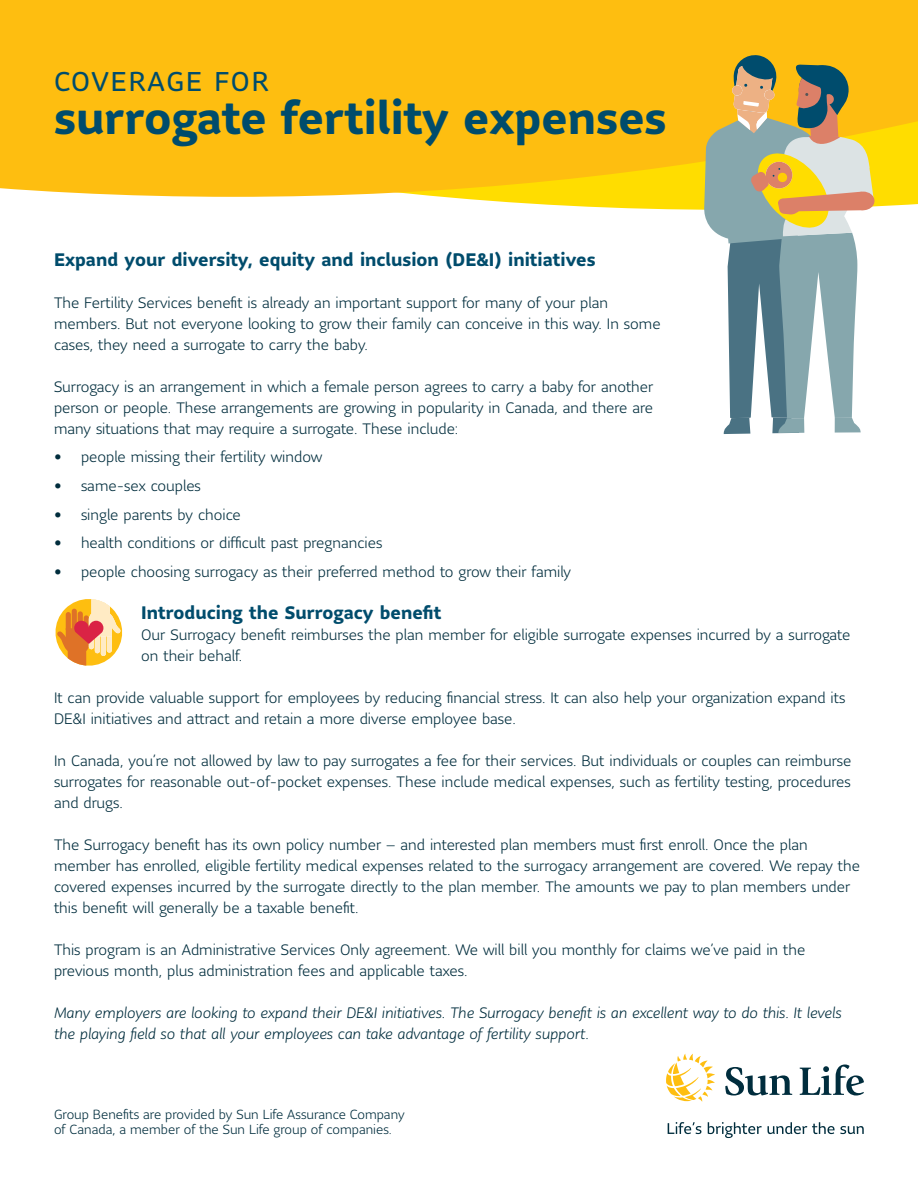
<style>
.page{position:relative;width:918px;height:1188px;background:#fff}
.page>*{position:absolute;margin:0;border:0;box-sizing:border-box;transform-origin:0 0}
.t1{font:700 45px "Sun Life Sans";color:#004c6c}
.t2{font:27px "Sun Life Sans";letter-spacing:.07em;color:#004c6c}
.t3{font:700 18px "Sun Life Sans";color:#004c6c}
.t4{font:300 15px/21px "Sun Life Sans";color:#002d3d}
.t5{font:italic 300 15px/21px "Sun Life Sans";color:#002d3d}
.t6{font:300 13.2px/15px "Sun Life Sans";color:#002d3d}
.s1{font-weight:700}
</style>
<div class="page">
<svg style="left:445px;top:197px;width:473px;height:13px;fill:#fd0"></svg>
<div style="left:0;top:0;width:918px;height:197px;background:#febe10"></div>
<svg style="left:704px;top:55px;width:170px;height:379px"></svg>
<svg style="left:55px;top:599px;width:68px;height:67px"></svg>
<svg style="left:725px;top:1067px;width:67px;height:29px"></svg>
<svg style="left:800px;top:1065px;width:64px;height:31px"></svg>
<svg style="left:666px;top:1054px;width:49px;height:48px"></svg>
<svg style="left:668px;top:1122px;width:33px;height:12px"></svg>
<svg style="left:708px;top:1122px;width:156px;height:16px"></svg>
<h2 class="t2" style="left:54px;top:63px;width:216px">COVERAGE FOR</h2>
<h1 class="t1" style="left:54px;top:87px;width:614px">surrogate fertility expenses</h1>
<p class="t3" style="left:54px;top:247px;width:543px">Expand your diversity, equity and inclusion (DE&amp;I) initiatives</p>
<p class="t4" style="left:54px;top:292px;width:608px">The Fertility Services benefit is already an important support for many of your plan members. But not everyone looking to grow their family can conceive in this way. In some cases, they need a surrogate to carry the baby.</p>
<p class="t4" style="left:54px;top:376px;width:601px;text-align:justify">Surrogacy is an arrangement in which a female person agrees to carry a baby for another person or people. These arrangements are growing in popularity in Canada, and there are many situations that may require a surrogate. These include:</p>
<p class="t4" style="left:54px;top:446px;width:270px"><span class="s1">•</span> people missing their fertility window</p>
<p class="t4" style="left:54px;top:475px;width:148px"><span class="s1">•</span> same-sex couples</p>
<p class="t4" style="left:54px;top:503px;width:188px"><span class="s1">•</span> single parents by choice</p>
<p class="t4" style="left:54px;top:532px;width:330px"><span class="s1">•</span> health conditions or difficult past pregnancies</p>
<p class="t4" style="left:54px;top:561px;width:518px"><span class="s1">•</span> people choosing surrogacy as their preferred method to grow their family</p>
<p class="t3" style="left:141px;top:600px;width:302px">Introducing the Surrogacy benefit</p>
<p class="t4" style="left:141px;top:624px;width:711px">Our Surrogacy benefit reimburses the plan member for eligible surrogate expenses incurred by a surrogate on their behalf.</p>
<p class="t4" style="left:54px;top:687px;width:793px">It can provide valuable support for employees by reducing financial stress. It can also help your organization expand its<br>DE&amp;I initiatives and attract and retain a more diverse employee base.</p>
<p class="t4" style="left:54px;top:750px;width:799px;text-align:justify">In Canada, you’re not allowed by law to pay surrogates a fee for their services. But individuals or couples can reimburse surrogates for reasonable out-of-pocket expenses. These include medical expenses, such as fertility testing, procedures and drugs.</p>
<p class="t4" style="left:54px;top:834px;width:808px">The Surrogacy benefit has its own policy number – and interested plan members must first enroll. Once the plan member has enrolled, eligible fertility medical expenses related to the surrogacy arrangement are covered. We repay the covered expenses incurred by the surrogate directly to the plan member. The amounts we pay to plan members under this benefit will generally be a taxable benefit.</p>
<p class="t4" style="left:54px;top:939px;width:753px">This program is an Administrative Services Only agreement. We will bill you monthly for claims we’ve paid in the previous month, plus administration fees and applicable taxes.</p>
<p class="t5" style="left:54px;top:1002px;width:789px">Many employers are looking to expand their DE&amp;I initiatives. The Surrogacy benefit is an excellent way to do this. It levels the playing field so that all your employees can take advantage of fertility support.</p>
<p class="t6" style="left:54px;top:1107px;width:352px">Group Benefits are provided by Sun Life Assurance Company of Canada, a member of the Sun Life group of companies.</p>
</div>
